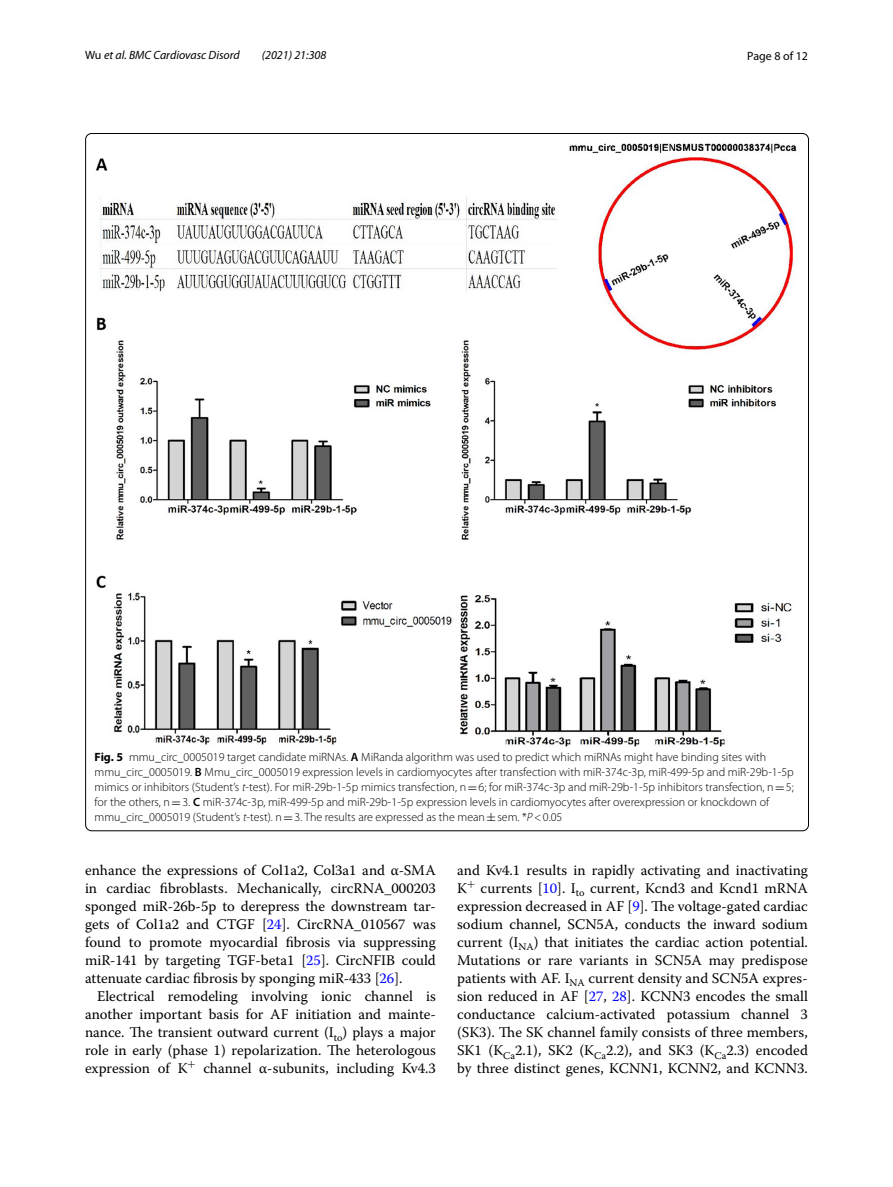
<style>
.page{position:relative;width:893px;height:1187px;background:#fff}
.page>*{position:absolute;margin:0;border:0;box-sizing:border-box;transform-origin:0 0}
.t1{font:14.7px/18px "Warnock Pro";color:#000;text-align:justify}
.t2{font:300 12px/15px "Myriad Pro";color:#000}
.t3{font:italic 12px "Myriad Pro";color:#000}
.t4{font:12px "Myriad Pro";color:#000}
.s1{font-style:normal}
.s2{font-weight:700}
.s3{font-weight:600}
.s4{font-style:italic}
.s5{font-family:"MTSY";font-weight:400}
.s6{color:#00f}
</style>
<div class="page">
<img style="left:96px;top:143px;width:701px;height:603px">
<p class="t3" style="left:85px;top:48px;width:156px"><span class="s1">Wu</span> et al. BMC Cardiovasc Disord</p>
<p class="t3" style="left:262px;top:48px;width:66px">(2021) 21:308</p>
<p class="t4" style="left:747px;top:48px;width:62px">Page 8 of 12</p>
<p class="t2" style="left:95px;top:750px;width:701px"><span class="s2">Fig. 5</span> mmu_circ_0005019 target candidate miRNAs. <span class="s3">A</span> MiRanda algorithm was used to predict which miRNAs might have binding sites with mmu_circ_0005019. <span class="s3">B</span> Mmu_circ_0005019 expression levels in cardiomyocytes after transfection with miR-374c-3p, miR-499-5p and miR-29b-1-5p mimics or inhibitors (Student’s <span class="s4">t</span>-test). For miR-29b-1-5p mimics transfection, n<span class="s5">=</span>6; for miR-374c-3p and miR-29b-1-5p inhibitors transfection, n<span class="s5">=</span>5; for the others, n<span class="s5">=</span>3. <span class="s3">C</span> miR-374c-3p, miR-499-5p and miR-29b-1-5p expression levels in cardiomyocytes after overexpression or knockdown of mmu_circ_0005019 (Student’s <span class="s4">t</span>-test). n<span class="s5">=</span>3. The results are expressed as the mean<span class="s5">±</span>sem. *<span class="s4">P</span>&lt;0.05</p>
<p class="t1" style="left:85px;top:860px;width:352px">enhance the expressions of Col1a2, Col3a1 and α-SMA in cardiac fibroblasts. Mechanically, circRNA_000203 sponged miR-26b-5p to derepress the downstream tar&shy;gets of Col1a2 and CTGF [<span class="s6">24</span>]. CircRNA_010567 was found to promote myocardial fibrosis via suppressing miR-141 by targeting TGF-beta1 [<span class="s6">25</span>]. CircNFIB could attenuate cardiac fibrosis by sponging miR-433 [<span class="s6">26</span>].</p>
<p class="t1" style="left:85px;top:986px;width:352px;text-indent:12px">Electrical remodeling involving ionic channel is another important basis for AF initiation and mainte&shy;nance. The transient outward current (I<sub>to</sub>) plays a major role in early (phase 1) repolarization. The heterologous expression of K<sup>+</sup> channel α-subunits, including Kv4.3</p>
<p class="t1" style="left:457px;top:860px;width:352px">and Kv4.1 results in rapidly activating and inactivating K<sup>+</sup> currents [<span class="s6">10</span>]. I<sub>to</sub> current, Kcnd3 and Kcnd1 mRNA expression decreased in AF [<span class="s6">9</span>]. The voltage-gated cardiac sodium channel, SCN5A, conducts the inward sodium current (I<sub>NA</sub>) that initiates the cardiac action potential.<br>Mutations or rare variants in SCN5A may predispose patients with AF. I<sub>NA</sub> current density and SCN5A expres&shy;sion reduced in AF [<span class="s6">27</span>, <span class="s6">28</span>]. KCNN3 encodes the small conductance calcium-activated potassium channel 3 (SK3). The SK channel family consists of three members, SK1 (K<sub>Ca</sub>2.1), SK2 (K<sub>Ca</sub>2.2), and SK3 (K<sub>Ca</sub>2.3) encoded by three distinct genes, KCNN1, KCNN2, and KCNN3.</p>
</div>
